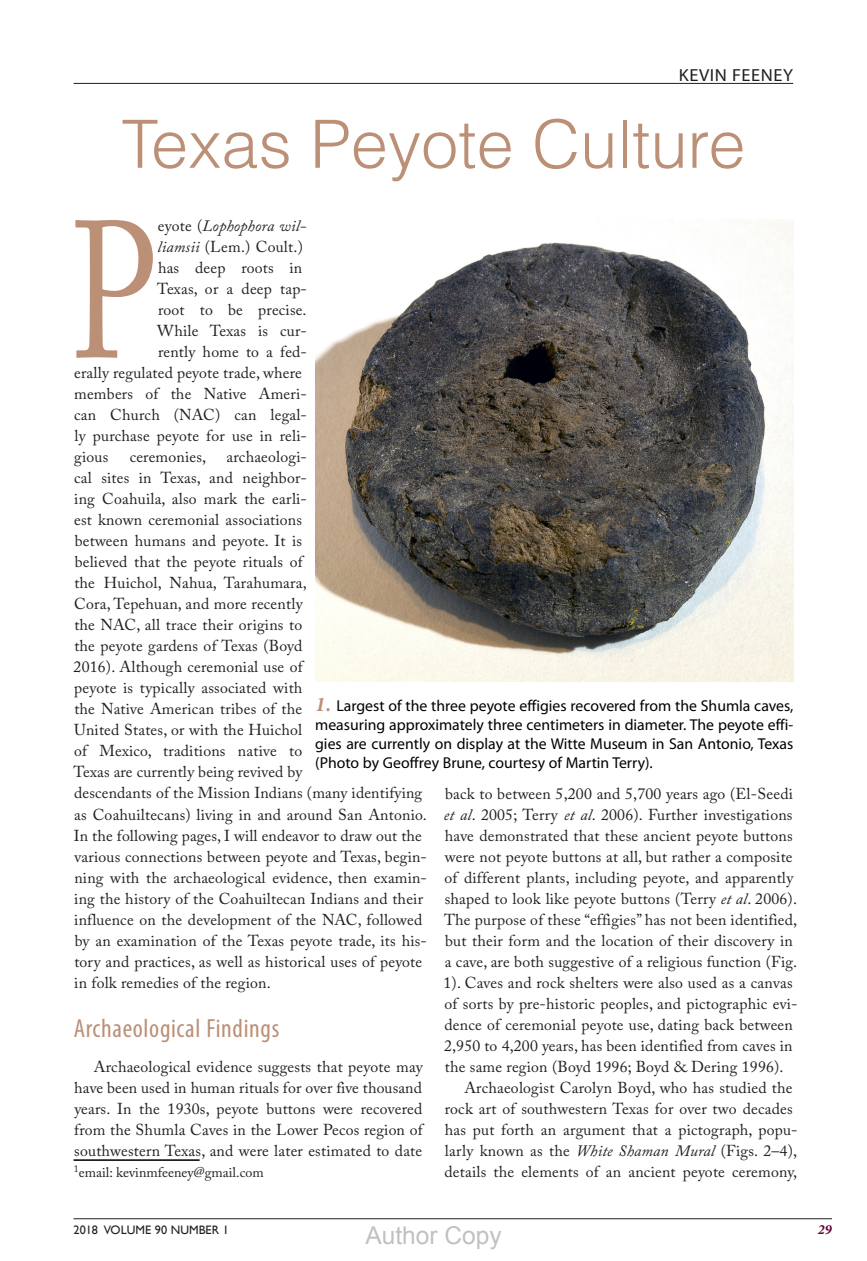
<style>
.page{position:relative;width:867px;height:1261px;background:#fff}
.page>*{position:absolute;margin:0;border:0;box-sizing:border-box;transform-origin:0 0}
.Body_Text{font:193.03px "Adobe Caslon Pro";color:#bb9077;scale:.72 1}
.t1{font:300 66.5px "Helvetica";color:#bb9077}
._0_Head_1{font:condensed 26.25px "Myriad Pro";letter-spacing:.025em;color:#bb9077}
.t2{font:24.5px "Arial";color:rgb(0 0 0/.25)}
.Byline{font:17.5px "Myriad Pro";letter-spacing:.03em;color:#231f20;scale:1.05 1}
.Body_Text-2{font:15.75px/21px "Adobe Caslon Pro";letter-spacing:.015em;color:#231f20}
.Captions{font:15.75px/18.9px "Myriad Pro";color:#000;text-align:justify}
.Body_Text-3{font:italic 15.75px "Adobe Caslon Pro";letter-spacing:.01em;color:#231f20}
.t3{font:14px "Adobe Caslon Pro";color:#231f20}
.Folios{font:italic 700 14px "Minion Pro";color:#640037}
.Folios-2{font:12.25px "Gill Sans";color:#231f20}
.s1{font-style:normal}
.s2{font-style:italic}
.s3{font-family:"Minion Pro";font-weight:700;font-style:italic;font-size:21px;color:#bb9077}
</style>
<div class="page">
<hr style="left:74px;top:1217px;width:757px;height:1px;background:#231f20">
<hr style="left:74px;top:83px;width:719px;height:1px;background:#231f20">
<hr style="left:74px;top:1158px;width:126px;height:2px;background:#231f20">
<img style="left:315px;top:219px;width:478px;height:462px">
<p class="Byline" style="left:678px;top:65px;width:110px">KEVIN FEENEY</p>
<p class="t1" style="left:121px;top:103px;width:625px">Texas Peyote Culture</p>
<p class="Body_Text" style="left:71px;top:177px;width:119px">P</p>
<p class="Body_Text-3" style="left:158px;top:216px;width:150px"><span class="s1">eyote (</span>Lophophora wil-</p>
<p class="Body_Text-2" style="left:157px;top:236px;width:147px"><span class="s2">liamsii</span> (Lem.) Coult.)</p>
<p class="Body_Text-2" style="left:158px;top:257px;width:146px">has deep roots in</p>
<p class="Body_Text-2" style="left:157px;top:278px;width:151px">Texas, or a deep tap-</p>
<p class="Body_Text-2" style="left:158px;top:299px;width:150px">root to be precise.</p>
<p class="Body_Text-2" style="left:157px;top:320px;width:151px">While Texas is cur-</p>
<p class="Body_Text-2" style="left:158px;top:341px;width:150px">rently home to a fed-</p>
<p class="Body_Text-2" style="left:74px;top:362px;width:229px">erally regulated peyote trade, where</p>
<p class="Body_Text-2" style="left:74px;top:383px;width:234px">members of the Native Ameri-</p>
<p class="Body_Text-2" style="left:74px;top:404px;width:234px">can Church (NAC) can legal-</p>
<p class="Body_Text-2" style="left:74px;top:425px;width:234px">ly purchase peyote for use in reli-</p>
<p class="Body_Text-2" style="left:74px;top:446px;width:36px">gious</p>
<p class="Body_Text-2" style="left:130px;top:446px;width:78px">ceremonies,</p>
<p class="Body_Text-2" style="left:74px;top:446px;width:355px;text-indent:153px">archaeologi-<br>cal sites in Texas, and neighbor-<br>ing Coahuila, also mark the earli-<br>est known ceremonial associations<br>between humans and peyote. It is<br>believed that the peyote rituals of<br>the Huichol, Nahua, Tarahumara,<br>Cora, Tepehuan, and more recently<br>the NAC, all trace their origins to<br>the peyote gardens of Texas (Boyd<br>2016). Although ceremonial use of<br>peyote is typically associated with<br>the Native American tribes of the<br>United States, or with the Huichol<br>of Mexico, traditions native to<br>Texas are currently being revived by<br>descendants of the Mission Indians (many identifying as Coahuiltecans) living in and around San Antonio.<br>In the following pages, I will endeavor to draw out the various connections between peyote and Texas, begin&shy;ning with the archaeological evidence, then examin&shy;ing the history of the Coahuiltecan Indians and their influence on the development of the NAC, followed by an examination of the Texas peyote trade, its his&shy;tory and practices, as well as historical uses of peyote in folk remedies of the region.</p>
<p class="_0_Head_1" style="left:74px;top:1012px;width:207px">Archaeological Findings</p>
<p class="Body_Text-2" style="left:74px;top:1055px;width:350px;text-align:justify;text-indent:20px">Archaeological evidence suggests that peyote may have been used in human rituals for over five thousand years. In the 1930s, peyote buttons were recovered from the Shumla Caves in the Lower Pecos region of southwestern Texas, and were later estimated to date</p>
<p class="t3" style="left:74px;top:1163px;width:191px"><sup>1</sup>email: kevinmfeeney@gmail.com</p>
<p class="Captions" style="left:315px;top:696px;width:479px"><span class="s3">1.</span> Largest of the three peyote effigies recovered from the Shumla caves, measuring approximately three centimeters in diameter. The peyote effi&shy;gies are currently on display at the Witte Museum in San Antonio, Texas (Photo by Geoffrey Brune, courtesy of Martin Terry).</p>
<p class="Body_Text-2" style="left:443px;top:782px;width:355px">back to between 5,200 and 5,700 years ago (El-Seedi <span class="s2">et al</span>. 2005; Terry <span class="s2">et al</span>. 2006). Further investigations have demonstrated that these ancient peyote buttons were not peyote buttons at all, but rather a composite of different plants, including peyote, and apparently shaped to look like peyote buttons (Terry <span class="s2">et al</span>. 2006).<br>The purpose of these “effigies” has not been identified, but their form and the location of their discovery in a cave, are both suggestive of a religious function (Fig.<br>1). Caves and rock shelters were also used as a canvas of sorts by pre-historic peoples, and pictographic evi&shy;dence of ceremonial peyote use, dating back between 2,950 to 4,200 years, has been identified from caves in the same region (Boyd 1996; Boyd &amp; Dering 1996).</p>
<p class="Body_Text-2" style="left:444px;top:1076px;width:354px;text-indent:20px">Archaeologist Carolyn Boyd, who has studied the rock art of southwestern Texas for over two decades has put forth an argument that a pictograph, popu&shy;larly known as the <span class="s2">White Shaman Mural</span> (Figs. 2–4), details the elements of an ancient peyote ceremony,</p>
<p class="Folios-2" style="left:74px;top:1221px;width:157px">2018 VOLUME 90 NUMBER 1</p>
<p class="Folios" style="left:817px;top:1218px;width:16px">29</p>
<h3 class="t2" style="left:365px;top:1218px;width:138px">Author Copy</h3>
</div>
